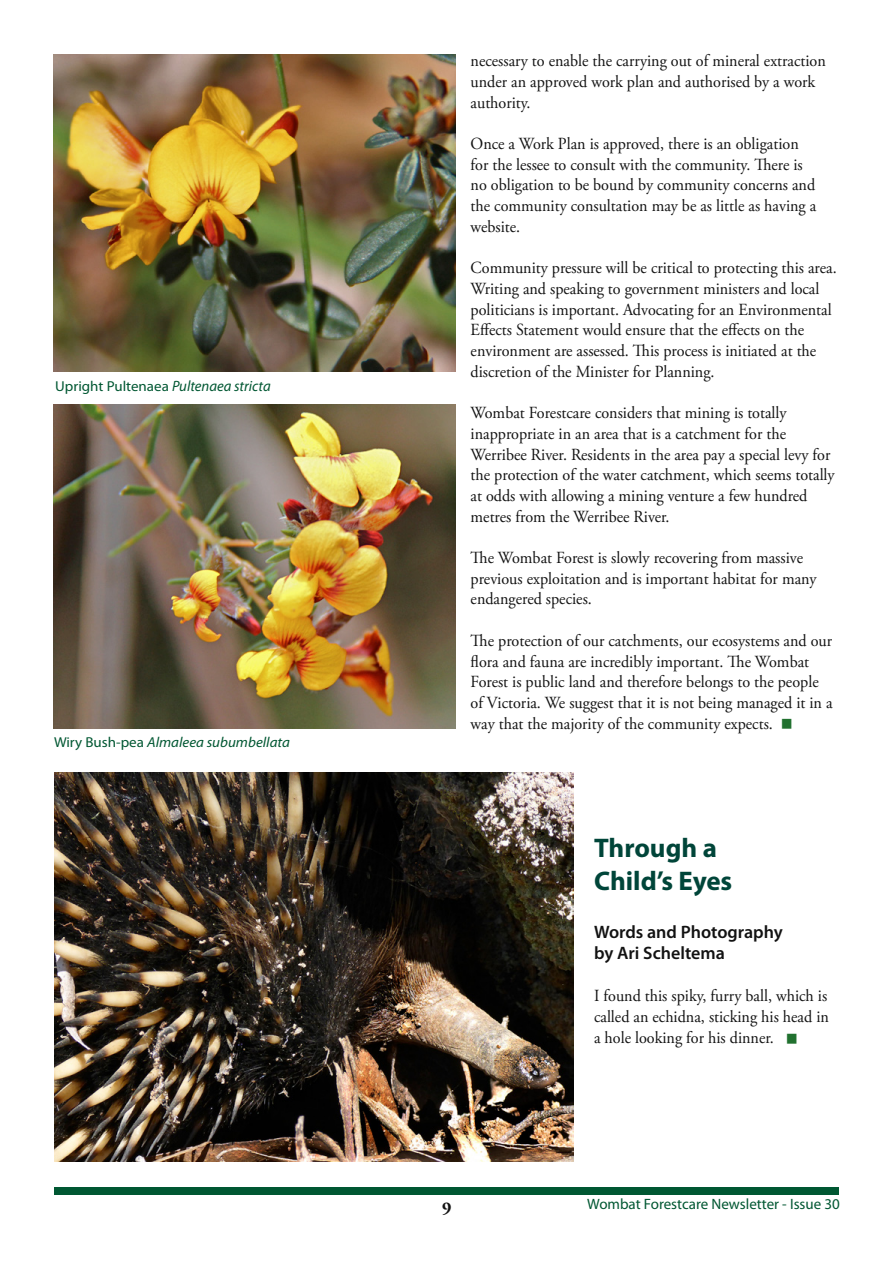
<style>
.page{position:relative;width:893px;height:1263px;background:#fff}
.page>*{position:absolute;margin:0;border:0;box-sizing:border-box;transform-origin:0 0}
.t1{font:700 27px/33px "Myriad Pro";color:#004539}
.t2{font:600 18px/21px "Myriad Pro";color:#121212}
.t3{font:700 18px "Adobe Garamond Pro";color:#121212}
.t4{font:16.95px/20.7px "Adobe Garamond Pro";color:#121212;scale:.95 1}
.t5{font:15px "Myriad Pro";color:#005732}
.t6{font:14.4px "Myriad Pro";color:#005732;scale:1.04 1}
.t7{font:italic 14.4px "Myriad Pro";color:#005732;scale:1.04 1}
.s1{font-style:italic;font-size:15px}
.s2{font-style:normal}
.s3{color:#21712f}
</style>
<div class="page">
<div style="left:55px;top:1187px;width:784px;height:7px;background:#005732"></div>
<img style="left:54px;top:54px;width:401px;height:317px">
<img style="left:54px;top:404px;width:401px;height:325px">
<img style="left:54px;top:772px;width:520px;height:390px">
<p class="t6" style="left:55px;top:377px;width:209px">Upright Pultenaea <span class="s1">Pultenaea stricta</span></p>
<p class="t7" style="left:54px;top:733px;width:228px"><span class="s2">Wiry Bush-pea</span> Almaleea subumbellata</p>
<p class="t4" style="left:471px;top:51px;width:375px">necessary to enable the carrying out of mineral extraction under an approved work plan and authorised by a work authority.</p>
<p class="t4" style="left:471px;top:134px;width:365px">Once a Work Plan is approved, there is an obligation for the lessee to consult with the community. There is no obligation to be bound by community concerns and the community consultation may be as little as having a website.</p>
<p class="t4" style="left:471px;top:258px;width:387px">Community pressure will be critical to protecting this area.<br>Writing and speaking to government ministers and local politicians is important. Advocating for an Environmental Effects Statement would ensure that the effects on the environment are assessed. This process is initiated at the discretion of the Minister for Planning.</p>
<p class="t4" style="left:471px;top:403px;width:385px">Wombat Forestcare considers that mining is totally inappropriate in an area that is a catchment for the Werribee River. Residents in the area pay a special levy for the protection of the water catchment, which seems totally at odds with allowing a mining venture a few hundred metres from the Werribee River.</p>
<p class="t4" style="left:471px;top:548px;width:366px">The Wombat Forest is slowly recovering from massive previous exploitation and is important habitat for many endangered species.</p>
<p class="t4" style="left:471px;top:631px;width:382px">The protection of our catchments, our ecosystems and our flora and fauna are incredibly important. The Wombat Forest is public land and therefore belongs to the people of Victoria. We suggest that it is not being managed it in a way that the majority of the community expects. <span class="s3">■</span></p>
<h1 class="t1" style="left:594px;top:831px;width:140px">Through a<br>Child’s Eyes</h1>
<p class="t2" style="left:594px;top:921px;width:190px">Words and Photography by Ari Scheltema</p>
<p class="t4" style="left:594px;top:986px;width:249px;text-align:justify">I found this spiky, furry ball, which is called an echidna, sticking his head in a hole looking for his dinner. <span class="s3">■</span></p>
<p class="t3" style="left:442px;top:1197px;width:11px">9</p>
<p class="t5" style="left:587px;top:1195px;width:254px">Wombat Forestcare Newsletter - Issue 30</p>
</div>
